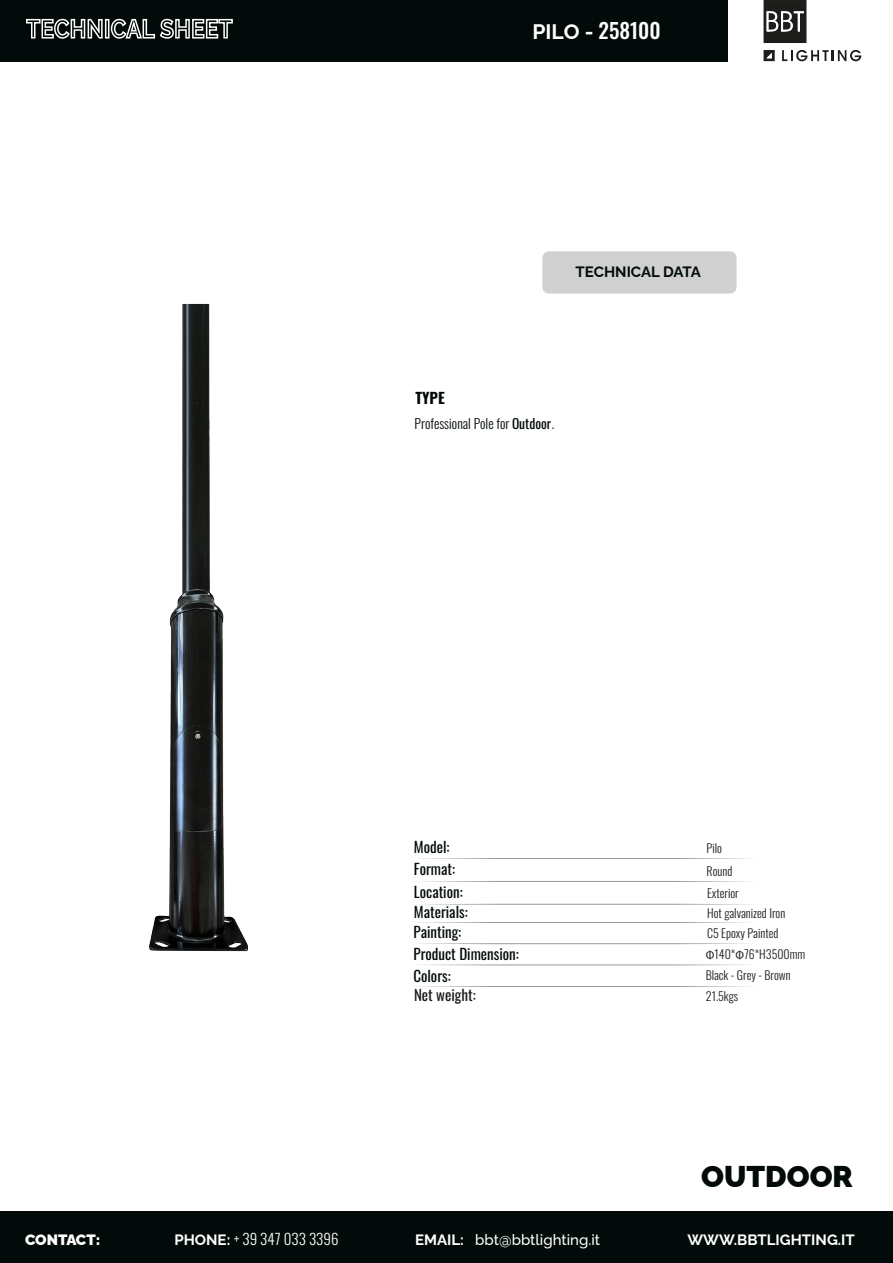
<style>
.page{position:relative;width:893px;height:1263px;background:#fff}
.page>*{position:absolute;margin:0;border:0;box-sizing:border-box;transform-origin:0 0}
.t1{font:900 30px "Raleway";color:#020a0a}
.t2{font:500 21px "Oswald";color:#fff}
.t3{font:15px "Oswald";color:#020a0a}
.t4{font:500 15px "Raleway";color:#fff}
.t5{font:300 15px "Oswald";color:#fff}
.t6{font:700 15px "Raleway";color:#fff}
.t7{font:700 15px "Raleway";color:#020a0a}
.t8{font:15px "Oswald";color:#191919}
.t9{font:900 15px "Raleway";letter-spacing:-.005em;color:#fff}
.t10{font:700 15px "Oswald";color:#020a0a}
.t11{font:300 13.5px "Oswald";color:#020a0a}
.t12{font:300 12px/20.4px "Oswald";color:#1d1d1b}
.s1{font-family:"Raleway";font-weight:700}
.s2{font-weight:400}
.s3{font-family:"Myriad Pro";font-weight:400}
.s4{font-weight:700}
</style>
<div class="page">
<div style="left:0;top:0;width:893px;height:61px;background:#020a0a"></div>
<div style="left:728px;top:0;width:165px;height:108px;background:#fff"></div>
<svg style="left:782px;top:49px;width:80px;height:13px"></svg>
<svg style="left:764px;top:50px;width:11px;height:11px"></svg>
<svg style="left:763px;top:0;width:43px;height:43px;background:#464644"></svg>
<svg style="left:26px;top:18px;width:77px;height:21px"></svg>
<div style="left:105px;top:19px;width:4px;height:20px;border:2px solid #fff"></div>
<svg style="left:110px;top:18px;width:123px;height:21px"></svg>
<div style="left:542px;top:251px;width:194px;height:43px;background:#d0d0d1;border-radius:7px"></div>
<svg style="left:588px;top:858px;width:162px;height:1px"></svg>
<svg style="left:588px;top:881px;width:162px;height:1px"></svg>
<svg style="left:588px;top:904px;width:162px;height:1px"></svg>
<svg style="left:588px;top:922px;width:161px;height:1px"></svg>
<svg style="left:588px;top:943px;width:161px;height:1px"></svg>
<svg style="left:588px;top:964px;width:162px;height:1px"></svg>
<div style="left:0;top:1212px;width:135px;height:51px;background:#020a0a"></div>
<div style="left:133px;top:1212px;width:760px;height:51px;background:#020a0a"></div>
<img style="left:149px;top:267px;width:439px;height:699px">
<svg style="left:419px;top:986px;width:331px;height:1px"></svg>
<h2 class="t2" style="left:532px;top:12px;width:130px"><span class="s1">PILO -</span> 258100</h2>
<p class="t7" style="left:576px;top:260px;width:127px">TECHNICAL DATA</p>
<p class="t10" style="left:415px;top:385px;width:31px">TYPE</p>
<p class="t11" style="left:415px;top:412px;width:141px">Professional Pole for <span class="s2">Outdoor</span>.</p>
<p class="t3" style="left:414px;top:833px;width:37px">Model:</p>
<p class="t12" style="left:707px;top:836px;width:17px">Pilo</p>
<p class="t3" style="left:414px;top:855px;width:43px">Format:</p>
<p class="t12" style="left:707px;top:859px;width:27px">Round</p>
<p class="t3" style="left:414px;top:878px;width:50px">Location:</p>
<p class="t12" style="left:707px;top:881px;width:33px">Exterior</p>
<p class="t3" style="left:414px;top:899px;width:55px">Materials:</p>
<p class="t3" style="left:413px;top:918px;width:49px">Painting:</p>
<p class="t3" style="left:413px;top:962px;width:39px">Colors:</p>
<p class="t3" style="left:413px;top:941px;width:107px">Product Dimension:</p>
<p class="t12" style="left:707px;top:902px;width:80px;line-height:19.6px">Hot galvanized Iron<br>C5 Epoxy Painted</p>
<p class="t12" style="left:706px;top:943px;width:101px"><span class="s3">Φ</span>140*<span class="s3">Φ</span>76*H3500mm<br>Black - Grey - Brown</p>
<p class="t8" style="left:414px;top:982px;width:63px">Net weight:</p>
<p class="t12" style="left:706px;top:985px;width:34px">21.5kgs</p>
<h1 class="t1" style="left:701px;top:1153px;width:153px">OUTDOOR</h1>
<p class="t9" style="left:25px;top:1227px;width:77px">CONTACT:</p>
<p class="t5" style="left:174px;top:1225px;width:166px"><span class="s1">PHONE:</span> + 39 347 033 3396</p>
<p class="t4" style="left:415px;top:1227px;width:187px"><span class="s4">EMAIL:</span> bbt@bbtlighting.it</p>
<p class="t6" style="left:687px;top:1227px;width:169px">WWW.BBTLIGHTING.IT</p>
</div>
